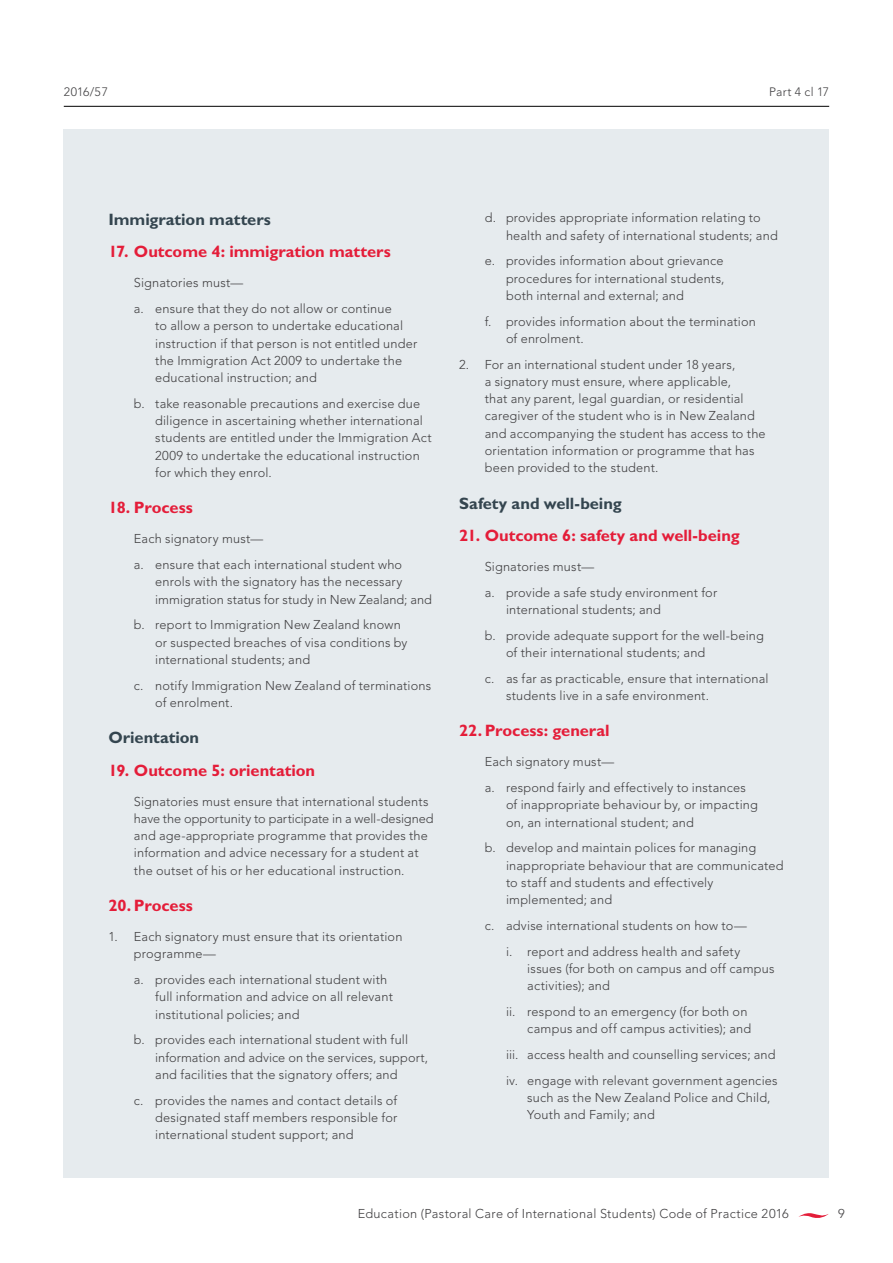
<style>
.page{position:relative;width:893px;height:1263px;background:#fff}
.page>*{position:absolute;margin:0;border:0;box-sizing:border-box;transform-origin:0 0}
.t1{font:700 16.5px "Gill Sans Maori";letter-spacing:-.005em;color:#e41d39}
.t2{font:700 16.5px "Gill Sans Maori";letter-spacing:-.005em;color:#34454f}
.t3{font:300 12.75px/17.2px "Avenir LT Pro";letter-spacing:.015em;color:#414042}
.t4{font:300 12.15px "Avenir LT Pro";letter-spacing:.02em;color:#414042}
</style>
<div class="page">
<hr style="left:64px;top:106px;width:765px;height:1px;background:#000">
<div style="left:64px;top:130px;width:765px;height:1048px;background:#e6ebee"></div>
<svg style="left:798px;top:1213px;width:31px;height:5px"></svg>
<p class="t4" style="left:64px;top:85px;width:46px">2016/57</p>
<p class="t4" style="left:769px;top:85px;width:62px">Part 4 cl 17</p>
<p class="t2" style="left:108px;top:210px;width:164px">Immigration matters</p>
<p class="t1" style="left:108px;top:242px;width:284px">17. Outcome 4: immigration matters</p>
<p class="t3" style="left:134px;top:270px;width:259px;line-height:25.8px">Signatories must—<br>a. ensure that they do not allow or continue</p>
<p class="t3" style="left:155px;top:317px;width:264px">to allow a person to undertake educational instruction if that person is not entitled under the I mmigration Act 2009 to undertake the educational instruction; and</p>
<p class="t3" style="left:155px;top:395px;width:278px;text-indent:-21px">b. take reasonable precautions and exercise due diligence in ascertaining whether international students are entitled under the I mmigration Act 2009 to undertake the educational instruction for which they enrol.</p>
<p class="t1" style="left:108px;top:498px;width:86px">18. Process</p>
<p class="t3" style="left:134px;top:526px;width:270px;line-height:25.8px">Each signatory must—<br>a. ensure that each international student who</p>
<p class="t3" style="left:155px;top:573px;width:278px">enrols with the signatory has the necessary immigration status for study in New Zealand; and</p>
<p class="t3" style="left:155px;top:616px;width:254px;text-indent:-21px">b. report to I mmigration New Zealand known or suspected breaches of visa conditions by international students; and</p>
<p class="t3" style="left:155px;top:677px;width:278px;text-indent:-21px">c. notify I mmigration New Zealand of terminations of enrolment.</p>
<p class="t2" style="left:108px;top:728px;width:92px">Orientation</p>
<p class="t1" style="left:108px;top:760px;width:208px">19. Outcome 5: orientation</p>
<p class="t3" style="left:134px;top:793px;width:301px">Signatories must ensure that international students have the opportunity to participate in a well-designed and age-appropriate programme that provides the information and advice necessary for a student at the outset of his or her educational instruction.</p>
<p class="t1" style="left:108px;top:896px;width:86px">20. Process</p>
<p class="t3" style="left:134px;top:928px;width:270px;text-indent:-26px">1. Each signatory must ensure that its orientation programme—</p>
<p class="t3" style="left:155px;top:971px;width:239px;text-indent:-21px">a. provides each international student with full information and advice on all relevant institutional policies; and</p>
<p class="t3" style="left:155px;top:1031px;width:274px;text-indent:-21px">b. provides each international student with full information and advice on the services, support, and facilities that the signatory offers; and</p>
<p class="t3" style="left:155px;top:1092px;width:244px;text-align:justify;text-indent:-21px">c. provides the names and contact details of designated staff members responsible for international student support; and</p>
<p class="t3" style="left:506px;top:209px;width:273px;text-indent:-21px">d. provides appropriate information relating to health and safety of international students; and</p>
<p class="t3" style="left:506px;top:252px;width:220px;text-align:justify;text-indent:-21px">e. provides information about grievance procedures for international students, both internal and external; and</p>
<p class="t3" style="left:506px;top:313px;width:251px;text-indent:-21px">f. provides information about the termination of enrolment.</p>
<p class="t3" style="left:485px;top:356px;width:282px;text-indent:-26px">2. For an international student under 18 years,<br>a signatory must ensure, where applicable,<br>that any parent, legal guardian, or residential caregiver of the student who is in New Zealand and accompanying the student has access to the orientation information or programme that has been provided to the student.</p>
<p class="t2" style="left:459px;top:493px;width:164px">Safety and well-being</p>
<p class="t1" style="left:459px;top:525px;width:282px">21. Outcome 6: safety and well-being</p>
<p class="t3" style="left:485px;top:553px;width:234px;line-height:25.8px">Signatories must—<br>a. provide a safe study environment for</p>
<p class="t3" style="left:485px;top:597px;width:281px;line-height:25.8px;text-indent:21px">international students; and<br>b. provide adequate support for the well-being</p>
<p class="t3" style="left:485px;top:640px;width:285px;line-height:25.8px;text-indent:21px">of their international students; and<br>c. as far as practicable, ensure that international</p>
<p class="t3" style="left:506px;top:687px;width:204px">students live in a safe environment.</p>
<p class="t1" style="left:459px;top:721px;width:152px">22.Process: general</p>
<p class="t3" style="left:485px;top:749px;width:263px;line-height:25.8px">Each signatory must—<br>a. respond fairly and effectively to instances</p>
<p class="t3" style="left:506px;top:796px;width:253px">of inappropriate behaviour by, or impacting on, an international student; and</p>
<p class="t3" style="left:506px;top:839px;width:279px;text-indent:-21px">b. develop and maintain polices for managing inappropriate behaviour that are communicated to staff and students and effectively implemented; and</p>
<p class="t3" style="left:506px;top:913px;width:242px;line-height:25.8px;text-indent:-21px">c. advise international students on how to— i. report and address health and safety</p>
<p class="t3" style="left:527px;top:960px;width:249px">issues (for both on campus and off campus activities); and</p>
<p class="t3" style="left:527px;top:1003px;width:226px;text-indent:-21px">ii. respond to an emergency (for both on campus and off campus activities); and</p>
<p class="t3" style="left:506px;top:1042px;width:273px;line-height:25.8px">iii. access health and counselling services; and iv. engage with relevant government agencies</p>
<p class="t3" style="left:527px;top:1089px;width:245px">such as the New Zealand Police and Child,<br>Youth and Family; and</p>
<p class="t3" style="left:358px;top:1205px;width:432px">Education (Pastoral Care of International Students) Code of Practice 2016</p>
<p class="t3" style="left:838px;top:1205px;width:8px">9</p>
</div>
